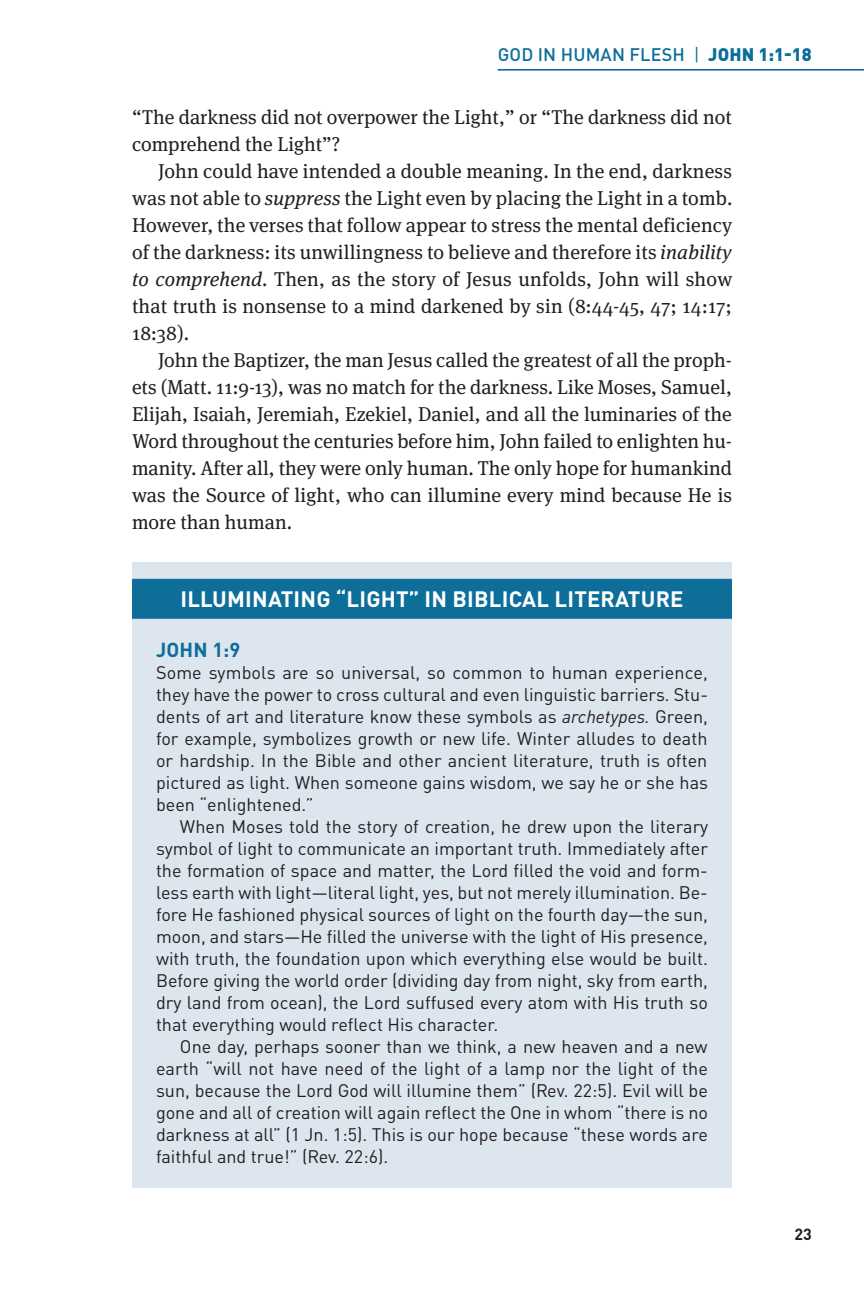
<style>
.page{position:relative;width:864px;height:1296px;background:#fff}
.page>*{position:absolute;margin:0;border:0;box-sizing:border-box;transform-origin:0 0}
.t1{font:700 22px "DINOT";letter-spacing:.01em;color:#fff}
.t2{font:20px/27px "Meta Serif Pro";color:#231f20;text-align:justify}
.t3{font:700 20px "DINOT";color:#0d6e99}
.t4{font:18px/22px "DINOT";color:#231f20;text-align:justify}
.t5{font:500 18px "DINOT";letter-spacing:.01em;color:#0d6e99}
.t6{font:900 18px "DINOT";color:#0d6e99}
.t7{font:700 16px "DINOT";color:#231f20}
.s1{font-weight:400}
.s2{font-style:italic}
</style>
<div class="page">
<div style="left:132px;top:562px;width:600px;height:626px;background:#dde5ee"></div>
<div style="left:132px;top:579px;width:600px;height:40px;background:#0d6e99"></div>
<hr style="left:498px;top:69px;width:366px;height:2px;background:#0d6e99">
<p class="t5" style="left:498px;top:43px;width:165px">GOD IN HUMAN FLESH</p>
<p class="t6" style="left:694px;top:42px;width:120px"><span class="s1">|</span> John 1:1‑18</p>
<p class="t2" style="left:132px;top:102px;width:601px">“The darkness did not overpower the Light,” or “The darkness did not comprehend the Light”?</p>
<p class="t2" style="left:132px;top:156px;width:602px;text-indent:26px">John could have intended a double meaning. In the end, darkness was not able to <span class="s2">suppress</span> the Light even by placing the Light in a tomb.<br>However, the verses that follow appear to stress the mental deficiency of the darkness: its unwillingness to believe and therefore its <span class="s2">inability to comprehend.</span> Then, as the story of Jesus unfolds, John will show that truth is nonsense to a mind darkened by sin (8:44‑45, 47; 14:17; 18:38).</p>
<p class="t2" style="left:132px;top:345px;width:602px;text-indent:26px">John the Baptizer, the man Jesus called the greatest of all the proph&shy;ets (Matt. 11:9‑13), was no match for the darkness. Like Moses, Samuel, Elijah, Isaiah, Jeremiah, Ezekiel, Daniel, and all the luminaries of the Word throughout the centuries before him, John failed to enlighten hu&shy;manity. After all, they were only human. The only hope for humankind was the Source of light, who can illumine every mind because He is more than human.</p>
<p class="t1" style="left:180px;top:584px;width:72px">ILLUMINATIN</p>
<p class="t1" style="left:316px;top:584px;width:180px">G “LIGHT” IN BIBLICAL</p>
<p class="t1" style="left:555px;top:584px;width:131px">LITERAT URE</p>
<p class="t3" style="left:156px;top:637px;width:25px">JOHN</p>
<p class="t3" style="left:212px;top:637px;width:29px">1:9</p>
<p class="t4" style="left:156px;top:661px;width:554px">Some symbols are so universal, so common to human experience, they have the power to cross cultural and even linguistic barriers. Stu&shy;dents of art and literature know these symbols as <span class="s2">archetypes.</span> Green, for example, symbolizes growth or new life. Winter alludes to death or hardship. In the Bible and other ancient literature, truth is often pictured as light. When someone gains wisdom, we say he or she has been “enlightened.”</p>
<p class="t4" style="left:156px;top:815px;width:554px;text-indent:24px">When Moses told the story of creation, he drew upon the literary symbol of light to communicate an important truth. Immediately after the formation of space and matter, the Lord filled the void and form&shy;less earth with light—literal light, yes, but not merely illumination. Be&shy;fore He fashioned physical sources of light on the fourth day—the sun, moon, and stars—He filled the universe with the light of His presence, with truth, the foundation upon which everything else would be built.<br>Before giving the world order (dividing day from night, sky from earth, dry land from ocean), the Lord suffused every atom with His truth so that everything would reflect His character.</p>
<p class="t4" style="left:156px;top:1035px;width:554px;text-indent:24px">One day, perhaps sooner than we think, a new heaven and a new earth “will not have need of the light of a lamp nor the light of the sun, because the Lord God will illumine them” (Rev. 22:5). Evil will be gone and all of creation will again reflect the One in whom “there is no darkness at all” (1 Jn. 1:5). This is our hope because “these words are faithful and true!” (Rev. 22:6).</p>
<p class="t7" style="left:795px;top:1224px;width:19px">23</p>
</div>
